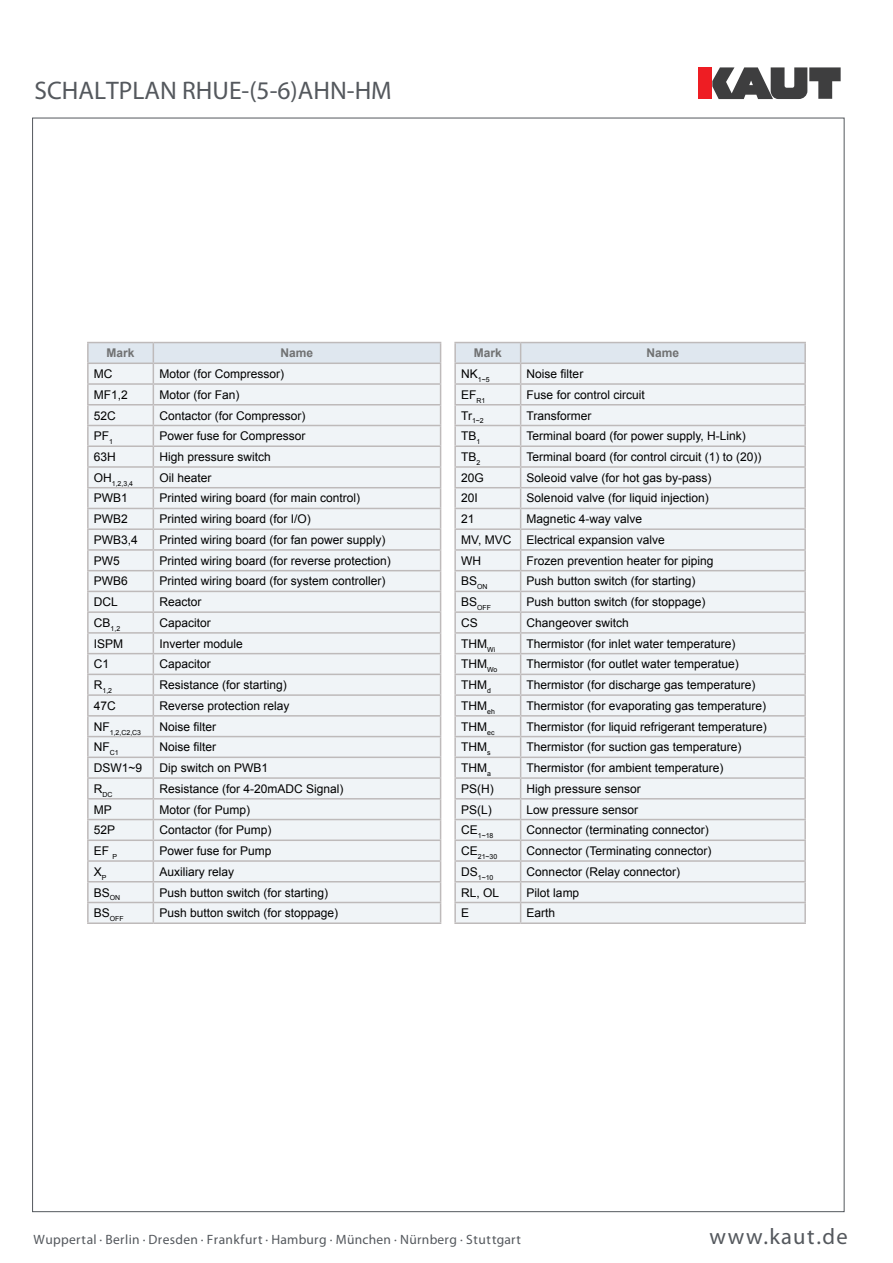
<style>
.page{position:relative;width:893px;height:1263px;background:#fff}
.page>*{position:absolute;margin:0;border:0;box-sizing:border-box;transform-origin:0 0}
.t1{font:25.5px "Myriad Pro";color:#54585d}
.t2{font:22.5px "Myriad Pro";letter-spacing:.065em;color:#54585d}
.t3{font:13.5px "Myriad Pro";letter-spacing:.025em;color:#54585d}
.t4{font:12px "Arial";color:#000}
.t5{font:700 12px "Arial";color:#707172}
.t6{font:6.9px "Arial";color:#000}
</style>
<div class="page">
<div style="left:698px;top:67px;width:14px;height:32px;background:#ee1d23"></div>
<svg style="left:712px;top:67px;width:129px;height:32px"></svg>
<hr style="left:87px;top:922px;width:66px;height:2px;background:#bebaba">
<hr style="left:153px;top:922px;width:288px;height:2px;background:#bebaba">
<hr style="left:87px;top:342px;width:66px;height:1px;background:#bebaba">
<hr style="left:153px;top:342px;width:288px;height:1px;background:#bebaba">
<svg style="left:87px;top:343px;width:354px;height:579px"></svg>
<hr style="left:454px;top:922px;width:67px;height:2px;background:#bebaba">
<hr style="left:521px;top:922px;width:285px;height:2px;background:#bebaba">
<hr style="left:454px;top:342px;width:67px;height:1px;background:#bebaba">
<hr style="left:521px;top:342px;width:285px;height:1px;background:#bebaba">
<svg style="left:454px;top:343px;width:352px;height:579px"></svg>
<h1 class="t1" style="left:35px;top:75px;width:359px">SCHALTPLAN RHUE-(5-6)AHN-HM</h1>
<p class="t5" style="left:107px;top:345px;width:30px">Mark</p>
<p class="t5" style="left:281px;top:345px;width:34px">Name</p>
<p class="t4" style="left:94px;top:366px;width:20px">MC</p>
<p class="t4" style="left:159px;top:366px;width:126px">Motor (for Compressor)</p>
<p class="t4" style="left:94px;top:387px;width:36px">MF1,2</p>
<p class="t4" style="left:159px;top:387px;width:82px">Motor (for Fan)</p>
<p class="t4" style="left:94px;top:407px;width:24px">52C</p>
<p class="t4" style="left:159px;top:407px;width:148px">Contactor (for Compressor)</p>
<p class="t4" style="left:94px;top:428px;width:21px">PF<sub>1</sub></p>
<p class="t4" style="left:159px;top:428px;width:148px">Power fuse for Compressor</p>
<p class="t4" style="left:94px;top:449px;width:24px">63H</p>
<p class="t4" style="left:159px;top:449px;width:113px">High pressure switch</p>
<p class="t6" style="left:94px;top:479px;width:41px"><sup>OH</sup>1,2,3,4</p>
<p class="t4" style="left:159px;top:470px;width:54px">Oil heater</p>
<p class="t4" style="left:94px;top:490px;width:36px">PWB1</p>
<p class="t4" style="left:159px;top:490px;width:202px">Printed wiring board (for main control)</p>
<p class="t4" style="left:94px;top:511px;width:36px">PWB2</p>
<p class="t4" style="left:159px;top:511px;width:153px">Printed wiring board (for I/O)</p>
<p class="t4" style="left:94px;top:532px;width:46px">PWB3,4</p>
<p class="t4" style="left:159px;top:532px;width:228px">Printed wiring board (for fan power supply)</p>
<p class="t4" style="left:94px;top:553px;width:28px">PW5</p>
<p class="t4" style="left:159px;top:553px;width:233px">Printed wiring board (for reverse protection)</p>
<p class="t4" style="left:94px;top:573px;width:36px">PWB6</p>
<p class="t4" style="left:159px;top:573px;width:228px">Printed wiring board (for system controller)</p>
<p class="t4" style="left:94px;top:594px;width:25px">DCL</p>
<p class="t4" style="left:159px;top:594px;width:44px">Reactor</p>
<p class="t6" style="left:94px;top:624px;width:28px"><sup>CB</sup>1,2</p>
<p class="t4" style="left:159px;top:615px;width:53px">Capacitor</p>
<p class="t4" style="left:94px;top:635px;width:31px">ISPM</p>
<p class="t4" style="left:159px;top:635px;width:85px">Inverter module</p>
<p class="t4" style="left:94px;top:656px;width:17px">C1</p>
<p class="t4" style="left:159px;top:656px;width:53px">Capacitor</p>
<p class="t6" style="left:94px;top:686px;width:20px"><sup>R</sup>1,2</p>
<p class="t4" style="left:159px;top:677px;width:129px">Resistance (for starting)</p>
<p class="t4" style="left:94px;top:698px;width:24px">47C</p>
<p class="t4" style="left:159px;top:698px;width:132px">Reverse protection relay</p>
<p class="t6" style="left:94px;top:728px;width:49px"><sup>NF</sup>1,2,C2,C3</p>
<p class="t4" style="left:159px;top:718px;width:58px">Noise filter</p>
<p class="t4" style="left:94px;top:739px;width:26px">NF<sub>C1</sub></p>
<p class="t4" style="left:159px;top:739px;width:58px">Noise filter</p>
<p class="t4" style="left:94px;top:760px;width:50px">DSW1~9</p>
<p class="t4" style="left:159px;top:760px;width:110px">Dip switch on PWB1</p>
<p class="t6" style="left:94px;top:790px;width:20px"><sup>R</sup>DC</p>
<p class="t4" style="left:159px;top:781px;width:186px">Resistance (for 4-20mADC Signal)</p>
<p class="t4" style="left:94px;top:801px;width:19px">MP</p>
<p class="t4" style="left:159px;top:801px;width:92px">Motor (for Pump)</p>
<p class="t4" style="left:94px;top:822px;width:23px">52P</p>
<p class="t4" style="left:159px;top:822px;width:114px">Contactor (for Pump)</p>
<p class="t4" style="left:94px;top:843px;width:25px">EF <sub>P</sub></p>
<p class="t4" style="left:159px;top:843px;width:114px">Power fuse for Pump</p>
<p class="t4" style="left:94px;top:864px;width:14px">X<sub>P</sub></p>
<p class="t4" style="left:159px;top:864px;width:76px">Auxiliary relay</p>
<p class="t4" style="left:94px;top:884px;width:28px">BS<sub>ON</sub></p>
<p class="t4" style="left:159px;top:884px;width:170px">Push button switch (for starting)</p>
<p class="t6" style="left:94px;top:914px;width:31px"><sup>BS</sup>OFF</p>
<p class="t4" style="left:159px;top:905px;width:180px">Push button switch (for stoppage)</p>
<p class="t5" style="left:474px;top:345px;width:30px">Mark</p>
<p class="t5" style="left:647px;top:345px;width:34px">Name</p>
<p class="t6" style="left:461px;top:375px;width:30px"><sup>NK</sup>1~5</p>
<p class="t4" style="left:527px;top:366px;width:58px">Noise filter</p>
<p class="t4" style="left:461px;top:387px;width:26px">EF<sub>R1</sub></p>
<p class="t4" style="left:527px;top:387px;width:120px">Fuse for control circuit</p>
<p class="t6" style="left:461px;top:416px;width:24px"><sup>Tr</sup>1~2</p>
<p class="t4" style="left:527px;top:407px;width:66px">Transformer</p>
<p class="t4" style="left:461px;top:428px;width:21px">TB<sub>1</sub></p>
<p class="t4" style="left:527px;top:428px;width:221px">Terminal board (for power supply, H-Link)</p>
<p class="t4" style="left:461px;top:449px;width:21px">TB<sub>2</sub></p>
<p class="t4" style="left:527px;top:449px;width:236px">Terminal board (for control circuit (1) to (20))</p>
<p class="t4" style="left:461px;top:470px;width:24px">20G</p>
<p class="t4" style="left:527px;top:470px;width:186px">Soleoid valve (for hot gas by-pass)</p>
<p class="t4" style="left:461px;top:490px;width:18px">20I</p>
<p class="t4" style="left:527px;top:490px;width:184px">Solenoid valve (for liquid injection)</p>
<p class="t4" style="left:461px;top:511px;width:15px">21</p>
<p class="t4" style="left:527px;top:511px;width:117px">Magnetic 4-way valve</p>
<p class="t4" style="left:461px;top:532px;width:52px">MV, MVC</p>
<p class="t4" style="left:527px;top:532px;width:140px">Electrical expansion valve</p>
<p class="t4" style="left:461px;top:553px;width:21px">WH</p>
<p class="t4" style="left:527px;top:553px;width:188px">Frozen prevention heater for piping</p>
<p class="t4" style="left:461px;top:573px;width:28px">BS<sub>ON</sub></p>
<p class="t4" style="left:527px;top:573px;width:170px">Push button switch (for starting)</p>
<p class="t6" style="left:461px;top:603px;width:31px"><sup>BS</sup>OFF</p>
<p class="t4" style="left:527px;top:594px;width:180px">Push button switch (for stoppage)</p>
<p class="t4" style="left:461px;top:615px;width:18px">CS</p>
<p class="t4" style="left:527px;top:615px;width:104px">Changeover switch</p>
<p class="t4" style="left:461px;top:635px;width:36px">THM<sub>Wi</sub></p>
<p class="t4" style="left:527px;top:635px;width:210px">Thermistor (for inlet water temperature)</p>
<p class="t4" style="left:461px;top:656px;width:38px">THM<sub>Wo</sub></p>
<p class="t4" style="left:527px;top:656px;width:214px">Thermistor (for outlet water temperatue)</p>
<p class="t4" style="left:461px;top:677px;width:31px">THM<sub>d</sub></p>
<p class="t4" style="left:527px;top:677px;width:230px">Thermistor (for discharge gas temperature)</p>
<p class="t4" style="left:461px;top:698px;width:35px">THM<sub>eh</sub></p>
<p class="t4" style="left:527px;top:698px;width:241px">Thermistor (for evaporating gas temperature)</p>
<p class="t4" style="left:461px;top:718px;width:35px">THM<sub>ec</sub></p>
<p class="t4" style="left:527px;top:718px;width:242px">Thermistor (for liquid refrigerant temperature)</p>
<p class="t4" style="left:461px;top:739px;width:31px">THM<sub>s</sub></p>
<p class="t4" style="left:527px;top:739px;width:216px">Thermistor (for suction gas temperature)</p>
<p class="t4" style="left:461px;top:760px;width:31px">THM<sub>a</sub></p>
<p class="t4" style="left:527px;top:760px;width:198px">Thermistor (for ambient temperature)</p>
<p class="t4" style="left:461px;top:781px;width:34px">PS(H)</p>
<p class="t4" style="left:527px;top:781px;width:116px">High pressure sensor</p>
<p class="t4" style="left:461px;top:801px;width:32px">PS(L)</p>
<p class="t4" style="left:527px;top:801px;width:113px">Low pressure sensor</p>
<p class="t6" style="left:461px;top:831px;width:34px"><sup>CE</sup>1~18</p>
<p class="t4" style="left:527px;top:822px;width:184px">Connector (terminating connector)</p>
<p class="t6" style="left:461px;top:852px;width:38px"><sup>CE</sup>21~30</p>
<p class="t4" style="left:527px;top:843px;width:186px">Connector (Terminating connector)</p>
<p class="t6" style="left:461px;top:873px;width:34px"><sup>DS</sup>1~10</p>
<p class="t4" style="left:527px;top:864px;width:155px">Connector (Relay connector)</p>
<p class="t4" style="left:461px;top:884px;width:40px">RL, OL</p>
<p class="t4" style="left:527px;top:884px;width:54px">Pilot lamp</p>
<p class="t4" style="left:461px;top:905px;width:10px">E</p>
<p class="t4" style="left:527px;top:905px;width:30px">Earth</p>
<p class="t3" style="left:34px;top:1232px;width:489px">Wuppertal · Berlin · Dresden · Frankfurt · Hamburg · München · Nürnberg · Stuttgart</p>
<h2 class="t2" style="left:709px;top:1224px;width:140px">www.kaut.de</h2>
</div>
